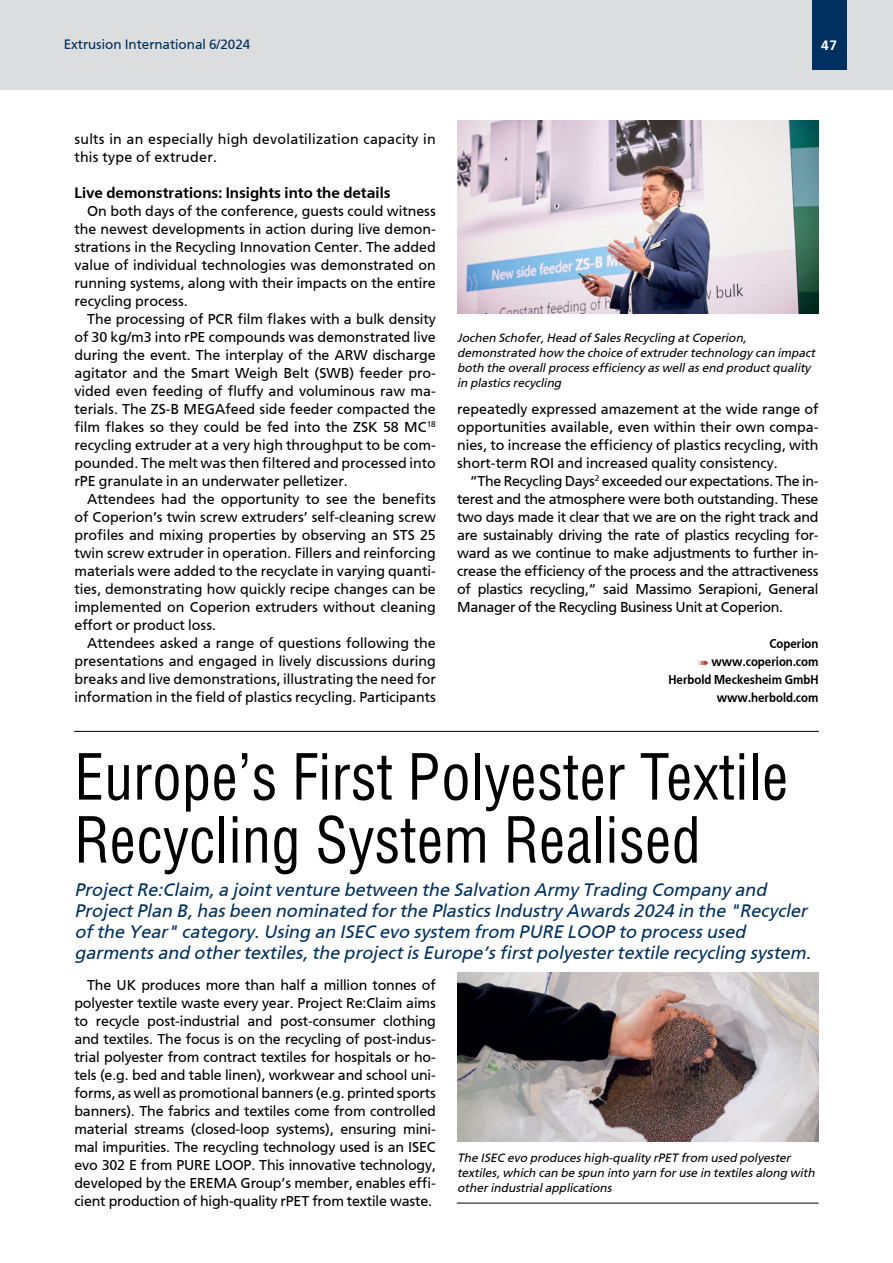
<style>
.page{position:relative;width:893px;height:1263px;background:#fff}
.page>*{position:absolute;margin:0;border:0;box-sizing:border-box;transform-origin:0 0}
.t1{font:64.5px/63px "Helios Cond C";color:#000;scale:.95 1}
.t2{font:italic 18px/21px "Frutiger Linotype";color:#00305f}
.t3{font:700 15px "Frutiger Linotype";color:#000}
.t4{font:14.25px/18px "Frutiger Linotype";color:#000;text-align:justify}
.t5{font:14.25px/18px "Frutiger Linotype";letter-spacing:.02em;color:#000}
.t6{font:13.5px "Frutiger Linotype";color:#00305f}
.t7{font:700 13.5px "Frutiger Linotype";color:#fff}
.t8{font:700 12.75px/18px "Frutiger Linotype";color:#000;text-align:right;scale:.9 1}
.t9{font:italic 12px/15px "Frutiger Linotype";color:#000}
</style>
<div class="page">
<div style="left:0;top:0;width:893px;height:90px;background:#dcddde"></div>
<div style="left:812px;top:0;width:34px;height:69px;background:#00305f"></div>
<svg style="left:698px;top:660px;width:11px;height:6px"></svg>
<img style="left:457px;top:121px;width:362px;height:192px">
<img style="left:457px;top:973px;width:362px;height:168px">
<hr style="left:74px;top:731px;width:745px;height:1px;background:#000">
<hr style="left:457px;top:1203px;width:362px;height:1px;background:#000">
<p class="t6" style="left:64px;top:37px;width:188px">Extrusion International 6/2024</p>
<p class="t7" style="left:821px;top:37px;width:18px">47</p>
<p class="t5" style="left:74px;top:130px;width:363px">sults in an especially high devolatilization capacity in this type of extruder.</p>
<p class="t3" style="left:74px;top:184px;width:318px">Live demonstrations: Insights into the details</p>
<p class="t4" style="left:74px;top:202px;width:363px;text-indent:13px">On both days of the conference, guests could witness the newest developments in action during live demon&shy;strations in the Recycling Innovation Center. The added value of individual technologies was demonstrated on running systems, along with their impacts on the entire recycling process.</p>
<p class="t4" style="left:74px;top:310px;width:363px;text-indent:13px">The processing of PCR film flakes with a bulk density of 30 kg/m3 into rPE compounds was demonstrated live during the event. The interplay of the ARW discharge agitator and the Smart Weigh Belt (SWB) feeder pro&shy;vided even feeding of fluffy and voluminous raw ma&shy;terials. The ZS-B MEGAfeed side feeder compacted the film flakes so they could be fed into the ZSK 58 MC<sup>18 </sup>recycling extruder at a very high throughput to be com&shy;pounded. The melt was then filtered and processed into rPE granulate in an underwater pelletizer.</p>
<p class="t4" style="left:74px;top:490px;width:363px;text-indent:13px">Attendees had the opportunity to see the benefits of Coperion’s twin screw extruders’ self-cleaning screw profiles and mixing properties by observing an STS 25 twin screw extruder in operation. Fillers and reinforcing materials were added to the recyclate in varying quanti&shy;ties, demonstrating how quickly recipe changes can be implemented on Coperion extruders without cleaning effort or product loss.</p>
<p class="t4" style="left:74px;top:634px;width:363px;text-indent:13px">Attendees asked a range of questions following the presentations and engaged in lively discussions during breaks and live demonstrations, illustrating the need for information in the field of plastics recycling. Participants</p>
<p class="t9" style="left:457px;top:330px;width:359px">Jochen Schofer, Head of Sales Recycling at Coperion, demonstrated how the choice of extruder technology can impact both the overall process efficiency as well as end product quality in plastics recycling</p>
<p class="t4" style="left:457px;top:400px;width:363px">repeatedly expressed amazement at the wide range of opportunities available, even within their own compa&shy;nies, to increase the efficiency of plastics recycling, with short-term ROI and increased quality consistency.</p>
<p class="t4" style="left:457px;top:472px;width:363px;text-indent:13px">“The Recycling Days<sup>2</sup> exceeded our expectations. The in&shy;terest and the atmosphere were both outstanding. These two days made it clear that we are on the right track and are sustainably driving the rate of plastics recycling for&shy;ward as we continue to make adjustments to further in&shy;crease the efficiency of the process and the attractiveness of plastics recycling,“ said Massimo Serapioni, General Manager of the Recycling Business Unit at Coperion.</p>
<p class="t8" style="left:668px;top:635px;width:168px">Coperion www.coperion.com<br>Herbold Meckesheim GmbH www.herbold.com</p>
<h1 class="t1" style="left:74px;top:744px;width:753px">Europe’s First Polyester Textile<br>Recycling System Realised</h1>
<p class="t2" style="left:74px;top:880px;width:738px">Project Re:Claim, a joint venture between the Salvation Army Trading Company and Project Plan B, has been nominated for the Plastics Industry Awards 2024 in the "Recycler of the Year" category. Using an ISEC evo system from PURE LOOP to process used garments and other textiles, the project is Europe’s first polyester textile recycling system.</p>
<p class="t4" style="left:74px;top:976px;width:363px;text-indent:13px">The UK produces more than half a million tonnes of polyester textile waste every year. Project Re:Claim aims to recycle post-industrial and post-consumer clothing and textiles. The focus is on the recycling of post-indus&shy;trial polyester from contract textiles for hospitals or ho&shy;tels (e.g. bed and table linen), workwear and school uni&shy;forms, as well as promotional banners (e.g. printed sports banners). The fabrics and textiles come from controlled material streams (closed-loop systems), ensuring mini&shy;mal impurities. The recycling technology used is an ISEC evo 302 E from PURE LOOP. This innovative technology, developed by the EREMA Group’s member, enables effi&shy;cient production of high-quality rPET from textile waste.</p>
<p class="t9" style="left:457px;top:1151px;width:359px">The ISEC evo produces high-quality rPET from used polyester textiles, which can be spun into yarn for use in textiles along with other industrial applications</p>
</div>
